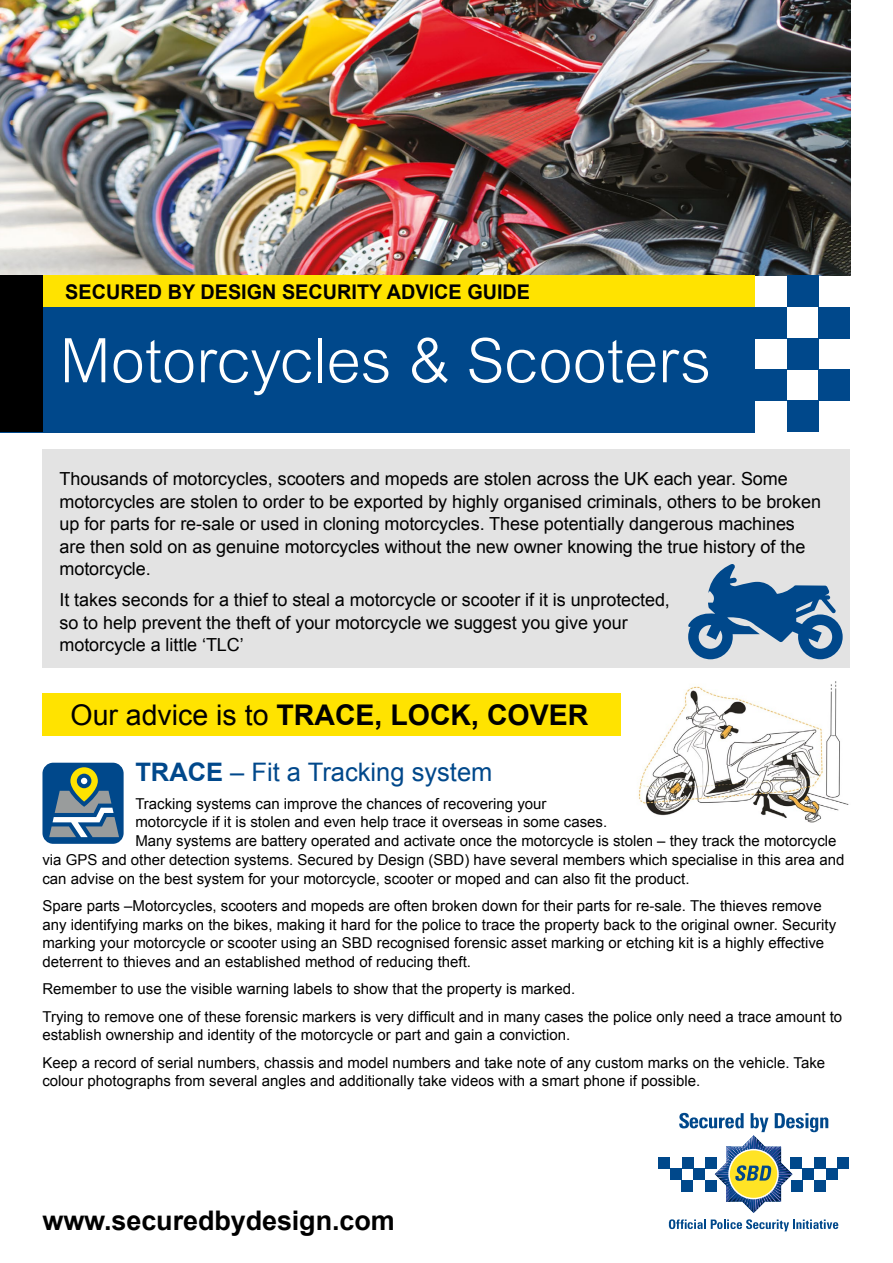
<style>
.page{position:relative;width:893px;height:1263px;background:#fff}
.page>*{position:absolute;margin:0;border:0;box-sizing:border-box;transform-origin:0 0}
.t1{font:300 61.5px "Arial MT Std";color:#fff}
.t2{font:700 28.5px "Arial";color:#000}
.t3{font:700 27px "Arial";letter-spacing:-.005em;color:#000}
.t4{font:25.5px "Arial";color:#00488b}
.t5{font:700 20.25px "Arial";color:#000}
.t6{font:18px/22.5px "Arial";letter-spacing:-.005em;color:#000}
.t7{font:15px/18.8px "Arial";color:#000}
.s1{font-weight:400}
.s2{font-weight:700}
</style>
<div class="page">
<img style="left:638px;top:681px;width:211px;height:142px">
<img style="left:0;top:0;width:850px;height:276px">
<div style="left:0;top:276px;width:755px;height:31px;background:#ffe300"></div>
<div style="left:43px;top:449px;width:807px;height:218px;background:#e3e3e3"></div>
<div style="left:658px;top:1157px;width:12px;height:11px;background:#00488b"></div>
<div style="left:670px;top:1168px;width:12px;height:12px;background:#00488b"></div>
<div style="left:837px;top:1157px;width:12px;height:11px;background:#00488b"></div>
<div style="left:826px;top:1168px;width:11px;height:12px;background:#00488b"></div>
<svg style="left:679px;top:1113px;width:149px;height:100px"></svg>
<svg style="left:669px;top:1219px;width:169px;height:12px"></svg>
<div style="left:0;top:307px;width:755px;height:125px;background:#00488b"></div>
<div style="left:0;top:276px;width:42px;height:156px;background:#000"></div>
<div style="left:786px;top:338px;width:32px;height:32px;background:#00488b"></div>
<div style="left:786px;top:276px;width:32px;height:31px;background:#00488b"></div>
<div style="left:786px;top:401px;width:32px;height:31px;background:#00488b"></div>
<div style="left:755px;top:370px;width:31px;height:31px;background:#00488b"></div>
<div style="left:755px;top:307px;width:31px;height:31px;background:#00488b"></div>
<div style="left:818px;top:370px;width:32px;height:31px;background:#00488b"></div>
<div style="left:818px;top:307px;width:32px;height:31px;background:#00488b"></div>
<div style="left:43px;top:693px;width:578px;height:43px;background:#ffe300"></div>
<svg style="left:688px;top:564px;width:155px;height:95px"></svg>
<div style="left:44px;top:764px;width:79px;height:79px;background:#00488b;border-radius:10px"></div>
<div style="left:42px;top:763px;width:82px;height:81px;border:2px solid #00488b;border-radius:10px"></div>
<svg style="left:49px;top:767px;width:70px;height:70px"></svg>
<h3 class="t5" style="left:65px;top:279px;width:466px">SECURED BY DESIGN SECURITY ADVICE GUIDE</h3>
<h1 class="t1" style="left:60px;top:326px;width:653px">Motorcycles &amp; Scooters</h1>
<p class="t6" style="left:60px;top:468px;width:763px">Thousands of motorcycles, scooters and mopeds are stolen across the UK each year. Some motorcycles are stolen to order to be exported by highly organised criminals, others to be broken up for parts for re-sale or used in cloning motorcycles. These potentially dangerous machines are then sold on as genuine motorcycles without the new owner knowing the true history of the motorcycle.</p>
<p class="t6" style="left:60px;top:589px;width:612px">It takes seconds for a thief to steal a motorcycle or scooter if it is unprotected, so to help prevent the theft of your motorcycle we suggest you give your motorcycle a little ‘TLC’</p>
<h2 class="t2" style="left:71px;top:696px;width:519px"><span class="s1">Our advice is to</span> TRACE, LOCK, COVER</h2>
<h3 class="t4" style="left:135px;top:756px;width:359px"><span class="s2">TRACE</span> – Fit a Tracking system</h3>
<p class="t7" style="left:135px;top:794px;width:413px">Tracking systems can improve the chances of recovering your</p>
<p class="t7" style="left:135px;top:813px;width:473px">motorcycle if it is stolen and even help trace it overseas in some cases.</p>
<p class="t7" style="left:135px;top:831px;width:703px">Many systems are battery operated and activate once the motorcycle is stolen – they track the motorcycle</p>
<p class="t7" style="left:42px;top:850px;width:803px">via GPS and other detection systems. Secured by Design (SBD) have several members which specialise in this area and</p>
<p class="t7" style="left:42px;top:869px;width:648px">can advise on the best system for your motorcycle, scooter or moped and can also fit the product.</p>
<p class="t7" style="left:42px;top:896px;width:795px">Spare parts –Motorcycles, scooters and mopeds are often broken down for their parts for re-sale. The thieves remove any identifying marks on the bikes, making it hard for the police to trace the property back to the original owner. Security marking your motorcycle or scooter using an SBD recognised forensic asset marking or etching kit is a highly effective deterrent to thieves and an established method of reducing theft.</p>
<p class="t7" style="left:42px;top:975px;width:801px;line-height:27.3px">Remember to use the visible warning labels to show that the property is marked.<br>Trying to remove one of these forensic markers is very difficult and in many cases the police only need a trace amount to</p>
<p class="t7" style="left:42px;top:1021px;width:784px;line-height:27.3px">establish ownership and identity of the motorcycle or part and gain a conviction.<br>Keep a record of serial numbers, chassis and model numbers and take note of any custom marks on the vehicle. Take</p>
<p class="t7" style="left:42px;top:1072px;width:659px">colour photographs from several angles and additionally take videos with a smart phone if possible.</p>
<h3 class="t3" style="left:43px;top:1202px;width:354px">www.securedbydesign.com</h3>
</div>
